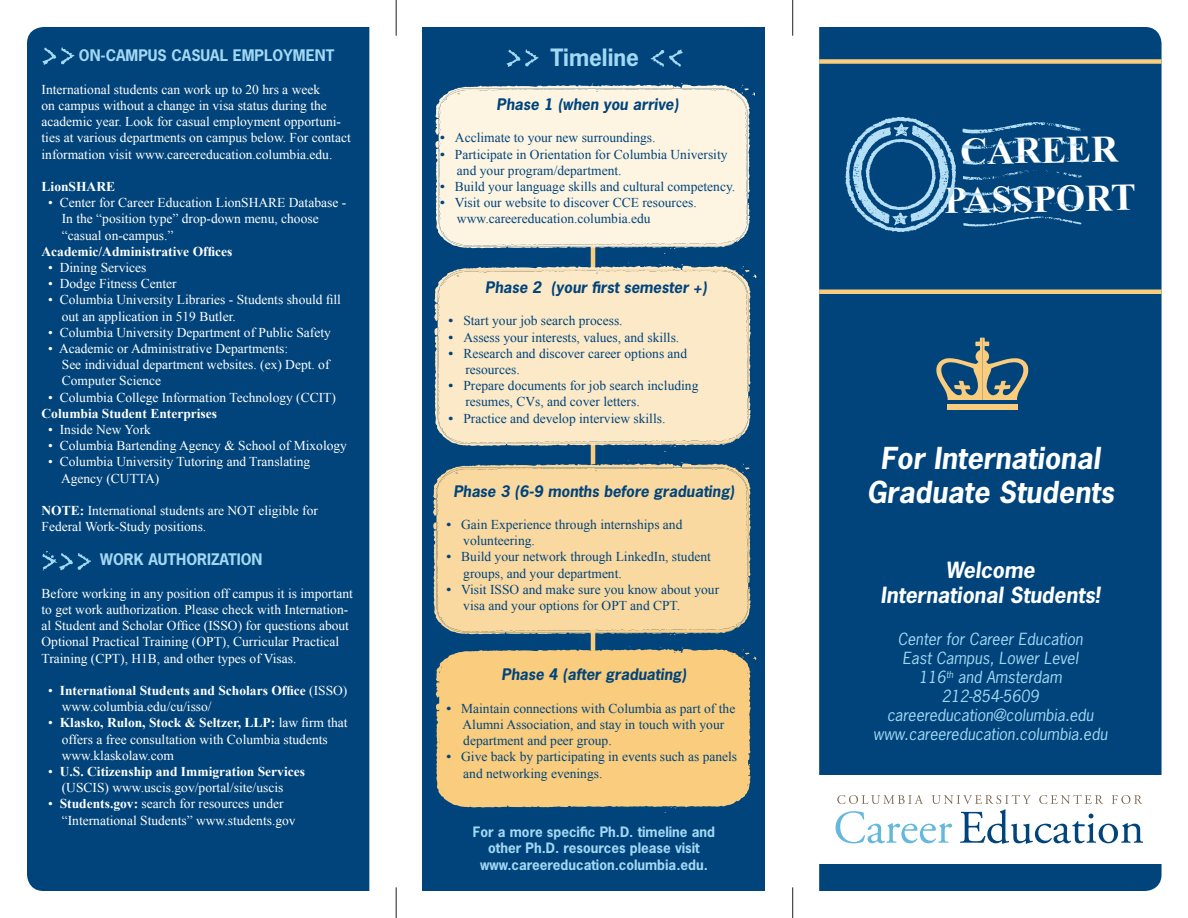
<style>
.page{position:relative;width:1188px;height:918px;background:#fff}
.page>*{position:absolute;margin:0;border:0;box-sizing:border-box;transform-origin:0 0}
.t1{font:700 37.5px/48.6px "Times New Roman";color:#fff;text-align:center}
.t2{font:italic 700 28.5px/34.2px "News Gothic Std";color:#fff;text-align:center}
.t3{font:700 22.5px "News Gothic Std";color:#a3d8f4}
.t4{font:italic 700 21px/25.2px "News Gothic Std";color:#fff;text-align:center}
.t5{font:italic 15.75px "News Gothic Std";color:#a3d8f4}
.t6{font:italic 700 15px "News Gothic Std";color:#00447b}
.t7{font:700 15px "News Gothic Std";color:#a3d8f4}
.t8{font:13.5px/16.2px "Times New Roman";color:#fff}
.t9{font:13.5px/16.2px "Times New Roman";color:#00447b}
.t10{font:700 13.5px "Times New Roman";color:#fff}
.t11{font:700 13.5px/16.2px "News Gothic Std";color:#a3d8f4;text-align:center}
.s1{font-weight:700}
.s2{font-weight:400}
</style>
<div class="page">
<div style="left:819px;top:27px;width:343px;height:864px;background:#00447b"></div>
<div style="left:947px;top:404px;width:35px;height:6px;background:#f9cc7e"></div>
<svg style="left:936px;top:338px;width:92px;height:62px;background:#50707b"></svg>
<div style="left:982px;top:404px;width:36px;height:6px;background:#f9cc7e"></div>
<div style="left:792px;top:775px;width:396px;height:88px;background:#fff"></div>
<svg style="left:836px;top:795px;width:307px;height:49px"></svg>
<div style="left:819px;top:59px;width:343px;height:5px;background:#f9cc7e"></div>
<hr style="left:819px;top:290px;width:343px;height:4px;background:#f9cc7e">
<svg style="left:962px;top:122px;width:122px;height:105px;background:#0e5084"></svg>
<svg style="left:845px;top:117px;width:111px;height:115px;background:#3974a1"></svg>
<div style="left:423px;top:27px;width:342px;height:864px;background:#00447b"></div>
<hr style="left:591px;top:629px;width:4px;height:22px;background:#f9cc7e">
<hr style="left:591px;top:442px;width:4px;height:22px;background:#f9cc7e">
<hr style="left:591px;top:246px;width:4px;height:23px;background:#f9cc7e">
<svg style="left:435px;top:83px;width:319px;height:171px;background:#e5e3d7"></svg>
<svg style="left:434px;top:263px;width:322px;height:189px;background:#e3d8be"></svg>
<svg style="left:433px;top:461px;width:318px;height:174px;background:#ebd09e"></svg>
<svg style="left:436px;top:646px;width:320px;height:167px;background:#e0be7d"></svg>
<svg style="left:507px;top:50px;width:32px;height:17px"></svg>
<svg style="left:651px;top:50px;width:32px;height:17px"></svg>
<div style="left:27px;top:27px;width:342px;height:864px;background:#00447b"></div>
<svg style="left:42px;top:551px;width:49px;height:20px"></svg>
<svg style="left:42px;top:47px;width:32px;height:18px"></svg>
<hr style="left:396px;top:0;width:1px;height:36px;background:#231f20">
<hr style="left:396px;top:887px;width:1px;height:31px;background:#231f20">
<hr style="left:792px;top:0;width:1px;height:36px;background:#231f20">
<hr style="left:792px;top:887px;width:1px;height:31px;background:#231f20">
<p class="t7" style="left:79px;top:46px;width:257px">ON-CAMPUS CASUAL EMPLOYMENT</p>
<p class="t3" style="left:550px;top:42px;width:90px">Timeline</p>
<p class="t8" style="left:42px;top:81px;width:311px">International students can work up to 20 hrs a week<br>on campus without a change in visa status during the academic year. Look for casual employment opportuni&shy;ties at various departments on campus below. For contact information visit www.careereducation.columbia.edu.</p>
<p class="t10" style="left:42px;top:177px;width:75px">LionSHARE</p>
<p class="t8" style="left:48px;top:194px;width:299px">• Center for Career Education LionSHARE Database -</p>
<p class="t8" style="left:62px;top:211px;width:258px">In the “position type” drop-down menu, choose “casual on-campus.”</p>
<p class="t10" style="left:42px;top:242px;width:192px">Academic/Administrative Offices</p>
<p class="t8" style="left:48px;top:259px;width:100px">• Dining Services</p>
<p class="t8" style="left:48px;top:275px;width:130px">• Dodge Fitness Center</p>
<p class="t8" style="left:48px;top:292px;width:294px">• Columbia University Libraries - Students should fill</p>
<p class="t8" style="left:62px;top:308px;width:175px">out an application in 519 Butler.</p>
<p class="t8" style="left:48px;top:324px;width:284px">• Columbia University Department of Public Safety</p>
<p class="t8" style="left:62px;top:340px;width:269px;text-indent:-14px">• Academic or Administrative Departments:<br>See individual department websites. (ex) Dept. of</p>
<p class="t8" style="left:62px;top:373px;width:101px">Computer Science</p>
<p class="t8" style="left:48px;top:389px;width:289px">• Columbia College Information Technology (CCIT)</p>
<p class="t10" style="left:42px;top:404px;width:177px">Columbia Student Enterprises</p>
<p class="t8" style="left:48px;top:421px;width:104px">• Inside New York</p>
<p class="t8" style="left:48px;top:437px;width:300px">• Columbia Bartending Agency &amp; School of Mixology</p>
<p class="t8" style="left:48px;top:454px;width:264px">• Columbia University Tutoring and Translating</p>
<p class="t8" style="left:61px;top:470px;width:100px">Agency (CUTTA)</p>
<p class="t8" style="left:42px;top:502px;width:278px"><span class="s1">NOTE:</span> International students are NOT eligible for<br>Federal Work-Study positions.</p>
<p class="t7" style="left:100px;top:550px;width:164px">WORK AUTHORIZATION</p>
<p class="t8" style="left:42px;top:585px;width:313px">Before working in any position off campus it is important to get work authorization. Please check with Internation&shy;al Student and Scholar Office (ISSO) for questions about Optional Practical Training (OPT), Curricular Practical Training (CPT), H1B, and other types of Visas.</p>
<p class="t10" style="left:48px;top:681px;width:301px"><span class="s2">•</span> International Students and Scholars Office <span class="s2">(ISSO)</span></p>
<p class="t8" style="left:62px;top:698px;width:151px">www.columbia.edu/cu/isso/</p>
<p class="t10" style="left:48px;top:714px;width:301px"><span class="s2">•</span> Klasko, Rulon, Stock &amp; Seltzer, LLP: <span class="s2">law firm that</span></p>
<p class="t8" style="left:62px;top:731px;width:267px">offers a free consultation with Columbia students</p>
<p class="t8" style="left:62px;top:747px;width:114px">www.klaskolaw.com</p>
<p class="t8" style="left:62px;top:763px;width:245px;text-indent:-14px">• <span class="s1">U.S. Citizenship and Immigration Services </span>(USCIS) www.uscis.gov/portal/site/uscis</p>
<p class="t8" style="left:62px;top:796px;width:235px;text-indent:-14px">• <span class="s1">Students.gov:</span> search for resources under “International Students” www.students.gov</p>
<p class="t6" style="left:497px;top:94px;width:184px">Phase 1 (when you arrive)</p>
<p class="t9" style="left:440px;top:130px;width:217px"><span class="s1">•</span> Acclimate to your new surroundings.</p>
<p class="t9" style="left:457px;top:146px;width:272px;text-indent:-17px"><span class="s1">•</span> Participate in Orientation for Columbia University and your program/department.</p>
<p class="t9" style="left:440px;top:178px;width:297px"><span class="s1">•</span> Build your language skills and cultural competency.</p>
<p class="t9" style="left:440px;top:194px;width:258px"><span class="s1">•</span> Visit our website to discover CCE resources.</p>
<p class="t9" style="left:457px;top:211px;width:195px">www.careereducation.columbia.edu</p>
<p class="t6" style="left:485px;top:277px;width:223px">Phase 2 (your first semester +)</p>
<p class="t9" style="left:448px;top:312px;width:176px"><span class="s1">•</span> Start your job search process.</p>
<p class="t9" style="left:448px;top:329px;width:232px"><span class="s1">•</span> Assess your interests, values, and skills.</p>
<p class="t9" style="left:465px;top:345px;width:223px;text-indent:-17px"><span class="s1">•</span> Research and discover career options and resources.</p>
<p class="t9" style="left:465px;top:377px;width:235px;text-indent:-17px"><span class="s1">•</span> Prepare documents for job search including resumes, CVs, and cover letters.</p>
<p class="t9" style="left:448px;top:410px;width:218px"><span class="s1">•</span> Practice and develop interview skills.</p>
<p class="t6" style="left:453px;top:481px;width:283px">Phase 3 (6-9 months before graduating)</p>
<p class="t9" style="left:463px;top:516px;width:221px;text-indent:-17px"><span class="s1">•</span> Gain Experience through internships and volunteering.</p>
<p class="t9" style="left:446px;top:549px;width:266px"><span class="s1">•</span> Build your network through LinkedIn, student</p>
<p class="t9" style="left:463px;top:565px;width:160px">groups, and your department.</p>
<p class="t9" style="left:446px;top:581px;width:274px"><span class="s1">•</span> Visit ISSO and make sure you know about your</p>
<p class="t9" style="left:463px;top:597px;width:218px">visa and your options for OPT and CPT.</p>
<p class="t6" style="left:502px;top:665px;width:186px">Phase 4 (after graduating)</p>
<p class="t9" style="left:446px;top:700px;width:290px"><span class="s1">•</span> Maintain connections with Columbia as part of the</p>
<p class="t9" style="left:463px;top:716px;width:263px">Alumni Association, and stay in touch with your</p>
<p class="t9" style="left:463px;top:732px;width:150px">department and peer group.</p>
<p class="t9" style="left:446px;top:749px;width:292px"><span class="s1">•</span> Give back by participating in events such as panels</p>
<p class="t9" style="left:463px;top:765px;width:141px">and networking evenings.</p>
<p class="t11" style="left:473px;top:824px;width:244px">For a more specific Ph.D. timeline and other Ph.D. resources please visit</p>
<p class="t11" style="left:480px;top:856px;width:229px">www.careereducation.columbia.edu.</p>
<p class="t1" style="left:943px;top:127px;width:193px;rotate:-1deg">CAREER<br>PASSPORT</p>
<p class="t2" style="left:867px;top:441px;width:249px">For International<br>Graduate Students</p>
<p class="t4" style="left:881px;top:558px;width:221px">Welcome<br>International Students!</p>
<p class="t5" style="left:898px;top:629px;width:187px">Center for Career Education</p>
<p class="t5" style="left:903px;top:648px;width:177px">East Campus, Lower Level</p>
<p class="t5" style="left:919px;top:667px;width:145px">116<sup>th</sup> and Amsterdam</p>
<p class="t5" style="left:942px;top:686px;width:99px">212-854-5609</p>
<p class="t5" style="left:887px;top:705px;width:208px">careereducation@columbia.edu</p>
<p class="t5" style="left:873px;top:724px;width:236px">www.careereducation.columbia.edu</p>
</div>
